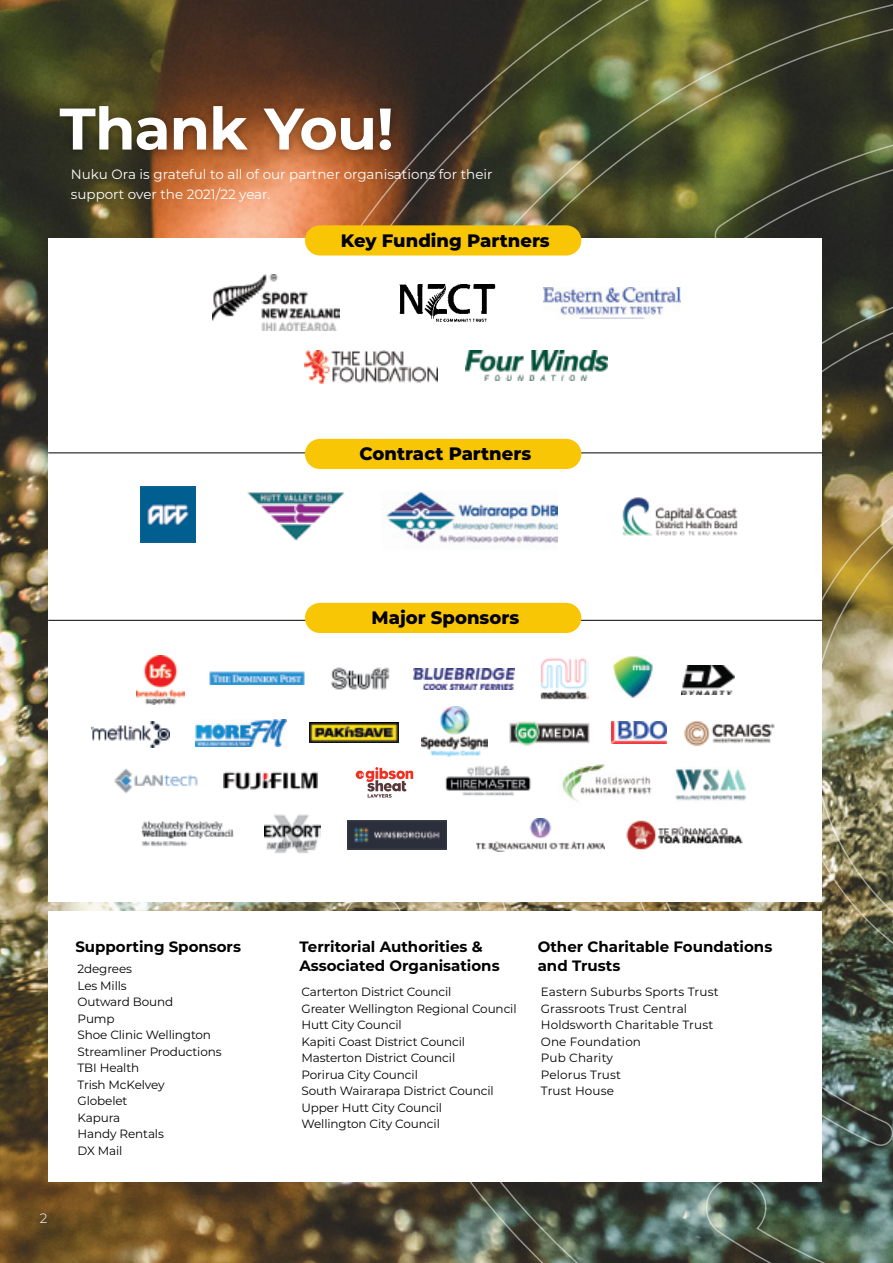
<style>
.page{position:relative;width:893px;height:1263px;background:#fff}
.page>*{position:absolute;margin:0;border:0;box-sizing:border-box;transform-origin:0 0}
.t1{font:700 58.5px "Montserrat";letter-spacing:-.015em;color:#fff}
.t2{font:800 18px "Montserrat";color:#000}
.t3{font:700 15px/19.5px "Montserrat";color:#000}
.t4{font:13.5px/20.2px "Montserrat";color:#fff}
.t5{font:300 13.5px "Montserrat";color:#fff}
.t6{font:12px "Montserrat";letter-spacing:-.01em;color:#000}
.t7{font:12px "Montserrat";letter-spacing:.01em;color:#000}
</style>
<div class="page">
<img style="left:0;top:0;width:243px;height:1263px">
<img style="left:243px;top:0;width:650px;height:1263px">
<div style="left:48px;top:238px;width:774px;height:663px;background:#fff"></div>
<div style="left:48px;top:911px;width:774px;height:271px;background:#fff"></div>
<img style="left:213px;top:274px;width:127px;height:57px">
<img style="left:399px;top:284px;width:97px;height:38px">
<img style="left:305px;top:350px;width:132px;height:33px">
<img style="left:465px;top:350px;width:142px;height:30px">
<img style="left:141px;top:487px;width:55px;height:55px">
<img style="left:622px;top:497px;width:116px;height:39px">
<img style="left:247px;top:466px;width:98px;height:75px">
<img style="left:382px;top:492px;width:175px;height:58px">
<img style="left:543px;top:287px;width:137px;height:31px">
<div style="left:50px;top:97px;width:350px;height:62px;background:#000;opacity:.37"></div>
<hr style="left:48px;top:452px;width:774px;height:1px;background:#000">
<div style="left:305px;top:439px;width:276px;height:30px;background:#f9c606;border-radius:15px"></div>
<div style="left:305px;top:225px;width:276px;height:30px;background:#f9c606;border-radius:15px"></div>
<hr style="left:48px;top:620px;width:774px;height:1px;background:#000">
<div style="left:305px;top:603px;width:276px;height:30px;background:#f9c606;border-radius:15px"></div>
<img style="left:209px;top:671px;width:96px;height:14px">
<img style="left:224px;top:771px;width:93px;height:19px">
<img style="left:445px;top:765px;width:86px;height:31px">
<div style="left:356px;top:771px;width:8px;height:8px;background:#ee3124;border-radius:50%"></div>
<svg style="left:359px;top:767px;width:54px;height:31px"></svg>
<img style="left:422px;top:706px;width:65px;height:50px">
<img style="left:413px;top:669px;width:102px;height:21px">
<img style="left:681px;top:665px;width:53px;height:29px">
<img style="left:91px;top:721px;width:78px;height:27px">
<img style="left:196px;top:720px;width:90px;height:26px">
<img style="left:141px;top:821px;width:93px;height:25px">
<img style="left:310px;top:723px;width:89px;height:20px">
<img style="left:509px;top:721px;width:81px;height:25px">
<img style="left:684px;top:720px;width:91px;height:27px">
<img style="left:114px;top:768px;width:84px;height:26px">
<img style="left:136px;top:655px;width:49px;height:50px">
<img style="left:330px;top:667px;width:60px;height:23px">
<img style="left:540px;top:658px;width:49px;height:42px">
<img style="left:613px;top:656px;width:40px;height:42px">
<img style="left:611px;top:722px;width:55px;height:21px">
<img style="left:562px;top:764px;width:90px;height:38px">
<img style="left:675px;top:768px;width:71px;height:33px">
<img style="left:264px;top:814px;width:56px;height:39px">
<img style="left:347px;top:821px;width:99px;height:28px">
<img style="left:626px;top:820px;width:117px;height:30px">
<img style="left:476px;top:818px;width:128px;height:33px">
<p class="t1" style="left:60px;top:87px;width:336px">Thank You!</p>
<p class="t4" style="left:71px;top:164px;width:423px">Nuku Ora is grateful to all of our partner organisations for their support over the 2021/22 year.</p>
<p class="t2" style="left:341px;top:227px;width:210px">Key Funding Partners</p>
<p class="t2" style="left:359px;top:441px;width:173px">Contract Partners</p>
<p class="t2" style="left:371px;top:605px;width:149px">Major Sponsors</p>
<p class="t5" style="left:40px;top:1209px;width:9px">2</p>
<p class="t3" style="left:75px;top:936px;width:167px">Supporting Sponsors</p>
<p class="t6" style="left:78px;top:961px;width:56px">2degrees</p>
<p class="t6" style="left:78px;top:977px;width:51px">Les Mills</p>
<p class="t6" style="left:78px;top:994px;width:97px">Outward Bound</p>
<p class="t6" style="left:78px;top:1010px;width:39px">Pump</p>
<p class="t6" style="left:78px;top:1027px;width:135px">Shoe Clinic Wellington</p>
<p class="t6" style="left:78px;top:1043px;width:146px">Streamliner Productions</p>
<p class="t6" style="left:78px;top:1060px;width:63px">TBI Health</p>
<p class="t6" style="left:78px;top:1076px;width:89px">Trish McKelvey</p>
<p class="t6" style="left:78px;top:1093px;width:51px">Globelet</p>
<p class="t6" style="left:78px;top:1109px;width:44px">Kapura</p>
<p class="t6" style="left:78px;top:1126px;width:88px">Handy Rentals</p>
<p class="t6" style="left:78px;top:1142px;width:46px">DX Mail</p>
<p class="t3" style="left:299px;top:936px;width:202px">Territorial Authorities &amp;<br>Associated Organisations</p>
<p class="t6" style="left:302px;top:984px;width:151px">Carterton District Council</p>
<p class="t6" style="left:302px;top:1000px;width:217px">Greater Wellington Regional Council</p>
<p class="t6" style="left:302px;top:1017px;width:102px">Hutt City Council</p>
<p class="t6" style="left:302px;top:1033px;width:165px">Kapiti Coast District Council</p>
<p class="t6" style="left:302px;top:1050px;width:155px">Masterton District Council</p>
<p class="t6" style="left:302px;top:1066px;width:118px">Porirua City Council</p>
<p class="t6" style="left:302px;top:1083px;width:194px">South Wairarapa District Council</p>
<p class="t6" style="left:302px;top:1099px;width:142px">Upper Hutt City Council</p>
<p class="t6" style="left:302px;top:1116px;width:140px">Wellington City Council</p>
<p class="t3" style="left:538px;top:936px;width:236px">Other Charitable Foundations and Trusts</p>
<p class="t7" style="left:541px;top:984px;width:179px">Eastern Suburbs Sports Trust</p>
<p class="t7" style="left:541px;top:1000px;width:148px">Grassroots Trust Central</p>
<p class="t7" style="left:541px;top:1017px;width:174px">Holdsworth Charitable Trust</p>
<p class="t7" style="left:541px;top:1033px;width:102px">One Foundation</p>
<p class="t7" style="left:541px;top:1050px;width:74px">Pub Charity</p>
<p class="t7" style="left:541px;top:1066px;width:82px">Pelorus Trust</p>
<p class="t7" style="left:541px;top:1083px;width:75px">Trust House</p>
</div>
